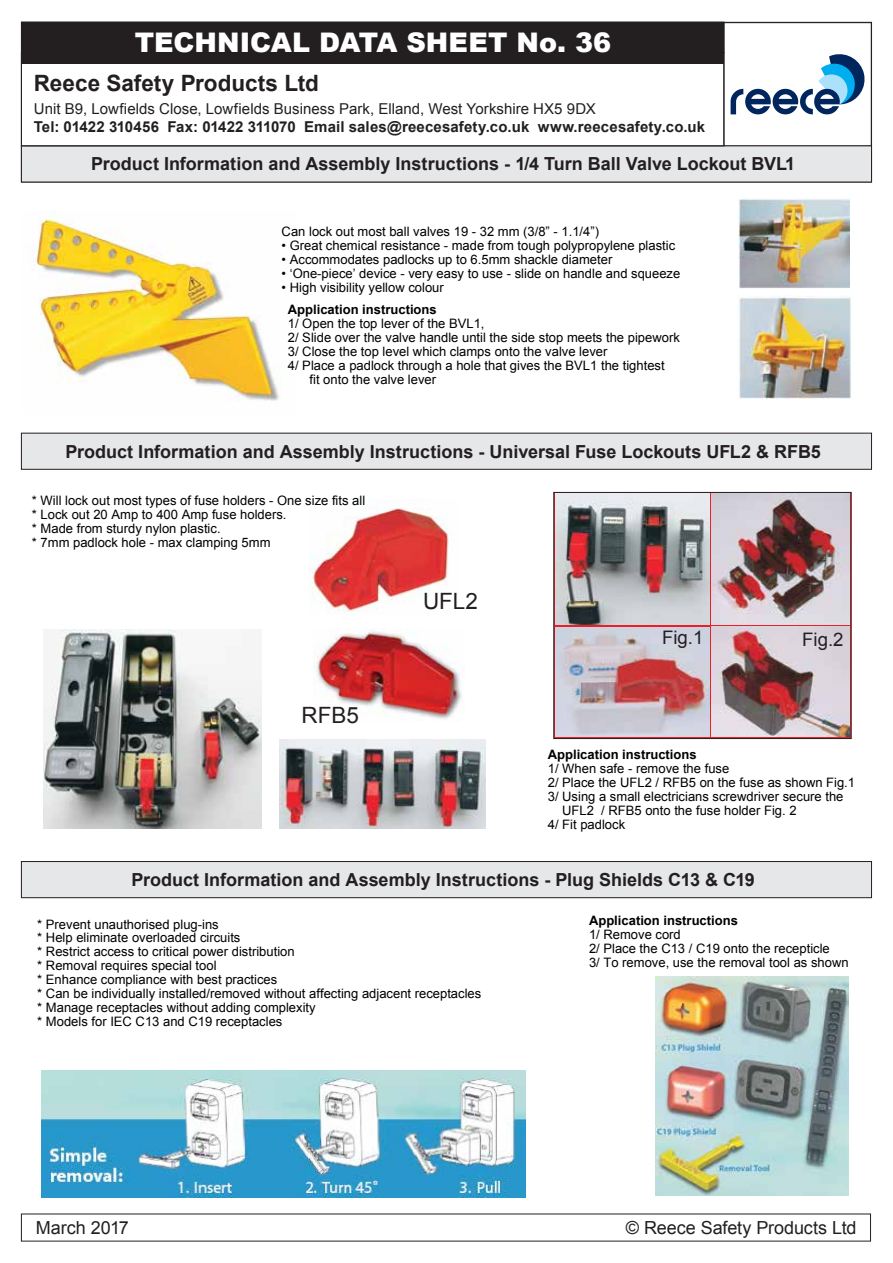
<style>
.page{position:relative;width:893px;height:1263px;background:#fff}
.page>*{position:absolute;margin:0;border:0;box-sizing:border-box;transform-origin:0 0}
.t1{font:900 27px "Arial";color:#fff}
.t2{font:700 22.5px "Arial";color:#231f20}
.t3{font:22.5px "Arial";color:#231f20}
.t4{font:18.6px "Arial";color:#231f20}
.t5{font:700 18px "Arial";color:#231f20}
.t6{font:18px "Arial";letter-spacing:-.005em;color:#231f20}
.t7{font:700 15px "Arial";letter-spacing:.01em;color:#231f20}
.t8{font:15px "Arial";color:#231f20}
.t9{font:13.05px/14px "Arial";color:#000}
.t10{font:700 13.05px "Arial";color:#000}
</style>
<div class="page">
<div style="left:723px;top:22px;width:148px;height:124px;border:1px solid #231f20"></div>
<div style="left:21px;top:145px;width:850px;height:37px;background:#e6e7e8"></div>
<div style="left:21px;top:52px;width:703px;height:94px;border:1px solid #231f20"></div>
<div style="left:22px;top:22px;width:702px;height:42px;background:#231f20"></div>
<div style="left:21px;top:433px;width:850px;height:37px;background:#e6e7e8;border:1px solid #231f20"></div>
<div style="left:21px;top:861px;width:850px;height:37px;background:#e6e7e8;border:1px solid #231f20"></div>
<img style="left:34px;top:211px;width:247px;height:190px">
<img style="left:738px;top:198px;width:111px;height:91px">
<img style="left:737px;top:296px;width:114px;height:103px">
<img style="left:44px;top:629px;width:217px;height:199px">
<img style="left:309px;top:499px;width:140px;height:113px">
<svg style="left:553px;top:492px;width:298px;height:247px;background:#b15d62"></svg>
<img style="left:555px;top:494px;width:154px;height:131px">
<img style="left:279px;top:739px;width:207px;height:89px">
<img style="left:711px;top:627px;width:138px;height:110px">
<img style="left:555px;top:627px;width:154px;height:109px">
<img style="left:711px;top:494px;width:138px;height:131px">
<img style="left:655px;top:977px;width:193px;height:219px">
<img style="left:41px;top:1070px;width:484px;height:127px">
<img style="left:313px;top:630px;width:149px;height:89px">
<svg style="left:730px;top:54px;width:135px;height:60px"></svg>
<h1 class="t1" style="left:135px;top:23px;width:477px">TECHNICAL DATA SHEET No. 36</h1>
<h2 class="t2" style="left:34px;top:68px;width:286px">Reece Safety Products Ltd</h2>
<p class="t8" style="left:34px;top:99px;width:563px">Unit B9, Lowfields Close, Lowfields Business Park, Elland, West Yorkshire HX5 9DX</p>
<p class="t7" style="left:34px;top:117px;width:673px">Tel: 01422 310456 Fax: 01422 311070 Email sales@reecesafety.co.uk www.reecesafety.co.uk</p>
<h3 class="t5" style="left:91px;top:152px;width:705px">Product Information and Assembly Instructions - 1/4 Turn Ball Valve Lockout BVL1</h3>
<p class="t9" style="left:282px;top:225px;width:319px">Can lock out most ball valves 19 - 32 mm (3/8” - 1.1/4”)</p>
<p class="t9" style="left:282px;top:239px;width:395px">• Great chemical resistance - made from tough polypropylene plastic</p>
<p class="t9" style="left:282px;top:253px;width:332px">• Accommodates padlocks up to 6.5mm shackle diameter</p>
<p class="t9" style="left:282px;top:267px;width:400px">• ‘One-piece’ device - very easy to use - slide on handle and squeeze</p>
<p class="t9" style="left:282px;top:281px;width:164px">• High visibility yellow colour</p>
<p class="t10" style="left:288px;top:301px;width:150px">Application instructions</p>
<p class="t9" style="left:288px;top:317px;width:198px">1/ Open the top lever of the BVL1,</p>
<p class="t9" style="left:288px;top:331px;width:393px">2/ Slide over the valve handle until the side stop meets the pipework</p>
<p class="t9" style="left:288px;top:345px;width:321px">3/ Close the top level which clamps onto the valve lever</p>
<p class="t9" style="left:288px;top:359px;width:378px">4/ Place a padlock through a hole that gives the BVL1 the tightest</p>
<p class="t9" style="left:309px;top:373px;width:128px">fit onto the valve lever</p>
<h3 class="t5" style="left:65px;top:439px;width:757px">Product Information and Assembly Instructions - Universal Fuse Lockouts UFL2 &amp; RFB5</h3>
<p class="t9" style="left:32px;top:493px;width:335px">* Will lock out most types of fuse holders - One size fits all * Lock out 20 Amp to 400 Amp fuse holders.<br>* Made from sturdy nylon plastic.<br>* 7mm padlock hole - max clamping 5mm</p>
<h2 class="t3" style="left:301px;top:700px;width:59px">RFB5</h2>
<h2 class="t3" style="left:423px;top:586px;width:56px">UFL2</h2>
<h3 class="t4" style="left:662px;top:625px;width:43px">Fig.1</h3>
<h3 class="t4" style="left:802px;top:627px;width:43px">Fig.2</h3>
<p class="t10" style="left:547px;top:746px;width:150px">Application instructions</p>
<p class="t9" style="left:547px;top:762px;width:183px">1/ When safe - remove the fuse</p>
<p class="t9" style="left:547px;top:776px;width:309px">2/ Place the UFL2 / RFB5 on the fuse as shown Fig.1</p>
<p class="t9" style="left:547px;top:790px;width:297px">3/ Using a small electricians screwdriver secure the</p>
<p class="t9" style="left:562px;top:804px;width:236px">UFL2 / RFB5 onto the fuse holder Fig. 2</p>
<p class="t9" style="left:547px;top:818px;width:79px">4/ Fit padlock</p>
<h3 class="t5" style="left:131px;top:868px;width:625px">Product Information and Assembly Instructions - Plug Shields C13 &amp; C19</h3>
<p class="t9" style="left:37px;top:917px;width:445px">* Prevent unauthorised plug-ins<br>* Help eliminate overloaded circuits<br>* Restrict access to critical power distribution<br>* Removal requires special tool<br>* Enhance compliance with best practices<br>* Can be individually installed/removed without affecting adjacent receptacles * Manage receptacles without adding complexity<br>* Models for IEC C13 and C19 receptacles</p>
<h3 class="t6" style="left:36px;top:1216px;width:94px">March 2017</h3>
<p class="t10" style="left:589px;top:912px;width:150px">Application instructions</p>
<p class="t9" style="left:589px;top:928px;width:261px">1/ Remove cord<br>2/ Place the C13 / C19 onto the recepticle<br>3/ To remove, use the removal tool as shown</p>
<h3 class="t6" style="left:626px;top:1215px;width:232px">© Reece Safety Products Ltd</h3>
</div>
